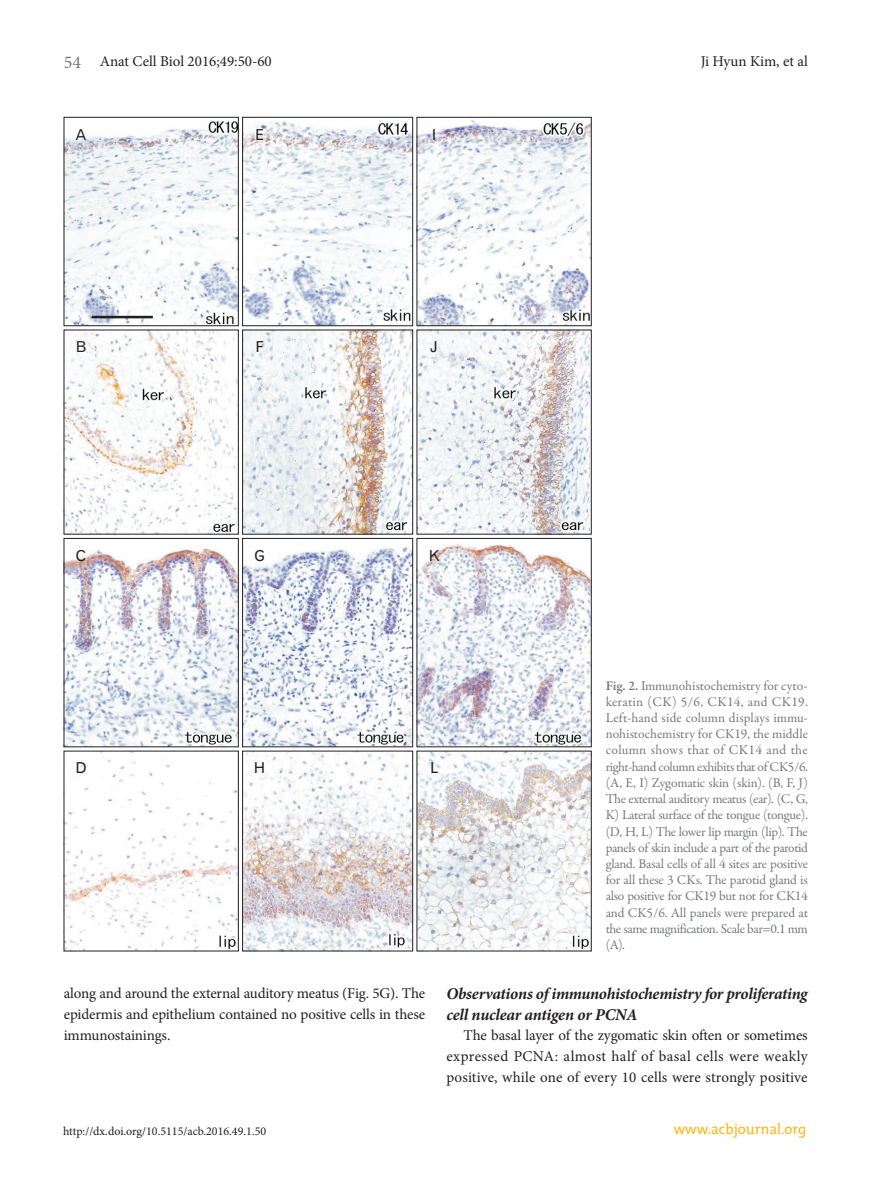
<style>
.page{position:relative;width:893px;height:1191px;background:#fff}
.page>*{position:absolute;margin:0;border:0;box-sizing:border-box;transform-origin:0 0}
.t1{font:italic 700 16.5px/21px "Minion Pro";letter-spacing:-.02em;color:#231f20}
.t2{font:15px/21px "Minion Pro";letter-spacing:-.005em;color:#231f20;text-align:justify}
.t3{font:15px "Gothic 720 BT Roman B";color:#231f20}
.t4{font:14.7px "The Mix";color:#fcb814}
.t5{font:13.5px/16.2px "Garamond Premr Pro";letter-spacing:-.02em;color:#76787b;text-align:justify}
.t6{font:12px "Minion Pro";color:#231f20}
.s1{font-size:18px;color:#76787b}
.s2{font-weight:600}
</style>
<div class="page">
<svg style="left:63px;top:117px;width:529px;height:834px"></svg>
<hr style="left:92px;top:316px;width:61px;height:2px;background:#231f20">
<p class="t2" style="left:64px;top:50px;width:210px"><span class="s1">54</span> Anat Cell Biol 2016;49:50-60</p>
<p class="t2" style="left:701px;top:50px;width:109px">Ji Hyun Kim, et al</p>
<p class="t3" style="left:76px;top:126px;width:12px">A</p>
<p class="t3" style="left:255px;top:126px;width:10px">E</p>
<p class="t3" style="left:432px;top:126px;width:6px">I</p>
<p class="t3" style="left:76px;top:338px;width:12px">B</p>
<p class="t3" style="left:256px;top:338px;width:10px">F</p>
<p class="t3" style="left:430px;top:338px;width:9px">J</p>
<p class="t3" style="left:76px;top:547px;width:12px">C</p>
<p class="t3" style="left:254px;top:547px;width:12px">G</p>
<p class="t3" style="left:429px;top:547px;width:12px">K</p>
<p class="t3" style="left:76px;top:759px;width:13px">D</p>
<p class="t3" style="left:254px;top:759px;width:13px">H</p>
<p class="t3" style="left:430px;top:759px;width:10px">L</p>
<p class="t5" style="left:606px;top:677px;width:204px"><span class="s2">Fig. 2.</span> Immunohistochemistry for cyto&shy;keratin (CK) 5/6, CK14, and CK19.<br>Left-hand side column displays immu&shy;nohistochemistry for CK19, the middle column shows that of CK14 and the right-hand column exhibits that of CK5/6. (A, E, I) Zygomatic skin (skin). (B, F, J)<br>The external auditory meatus (ear). (C, G, K) Lateral surface of the tongue (tongue). (D, H, L) The lower lip margin (lip). The panels of skin include a part of the parotid gland. Basal cells of all 4 sites are positive for all these 3 CKs. The parotid gland is also positive for CK19 but not for CK14 and CK5/6. All panels were prepared at the same magnification. Scale bar=0.1 mm (A).</p>
<p class="t2" style="left:64px;top:982px;width:363px">along and around the external auditory meatus (Fig. 5G). The epidermis and epithelium contained no positive cells in these immunostainings.</p>
<p class="t1" style="left:446px;top:983px;width:363px">Observations of immunohistochemistry for proliferating cell nuclear antigen or PCNA</p>
<p class="t2" style="left:446px;top:1024px;width:363px;text-indent:17px">The basal layer of the zygomatic skin often or sometimes expressed PCNA: almost half of basal cells were weakly positive, while one of every 10 cells were strongly positive</p>
<p class="t6" style="left:63px;top:1123px;width:205px">http://dx.doi.org/10.5115/acb.2016.49.1.50</p>
<p class="t4" style="left:674px;top:1117px;width:134px">www.acbjournal.org</p>
</div>
